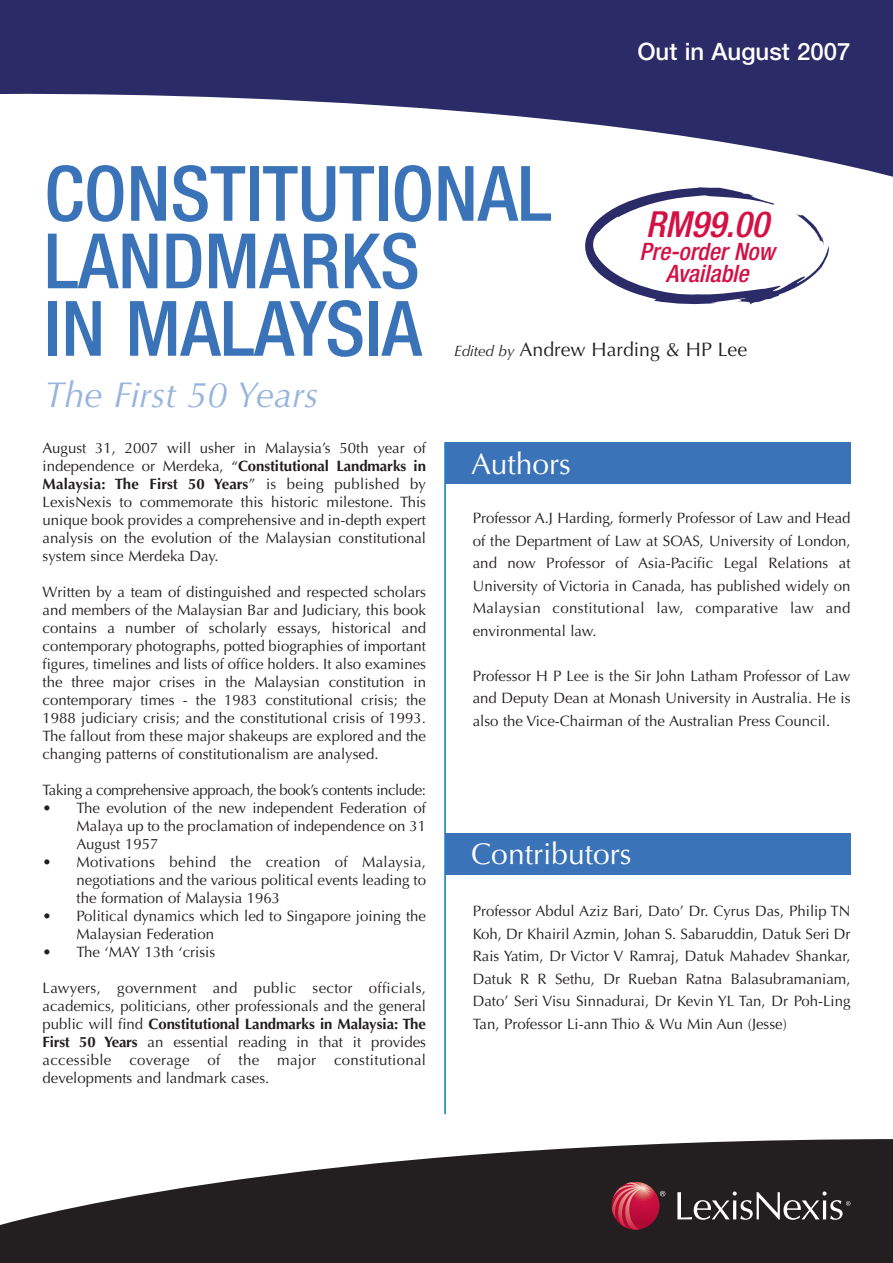
<style>
.page{position:relative;width:893px;height:1263px;background:#fff}
.page>*{position:absolute;margin:0;border:0;box-sizing:border-box;transform-origin:0 0}
.t1{font:500 condensed 76.5px/67.5px "Helvetica Neue";color:#3b73b9}
.t2{font:italic 36px "Optima";color:#96b4de}
.t3{font:italic 500 condensed 36px "Helvetica Neue";color:#d31145}
.t4{font:30px "Optima";color:#fff}
.t5{font:italic 500 condensed 24px/22.5px "Helvetica Neue";color:#d31145;text-align:center}
.t6{font:500 24px "Helvetica Neue";color:#fff}
.t7{font:19.5px "Optima";color:#231f20}
.t8{font:15px/18px "Optima";color:#231f20;text-align:justify}
.t9{font:15px "Optima";letter-spacing:-.03em;color:#231f20}
.s1{font-style:italic;font-size:15px}
.s2{font-weight:700}
</style>
<div class="page">
<svg style="left:0;top:0;width:893px;height:177px;fill:#2a2b67"></svg>
<svg style="left:0;top:1139px;width:893px;height:124px;fill:#231f20"></svg>
<svg style="left:612px;top:1182px;width:47px;height:48px"></svg>
<svg style="left:612px;top:1182px;width:39px;height:48px;background:#b1344b"></svg>
<svg style="left:660px;top:1191px;width:5px;height:5px"></svg>
<svg style="left:677px;top:1191px;width:173px;height:29px;background:#545152"></svg>
<svg style="left:585px;top:187px;width:244px;height:118px"></svg>
<hr style="left:444px;top:442px;width:2px;height:672px;background:#007dc5">
<div style="left:445px;top:442px;width:405px;height:42px;background:#3b73b9"></div>
<div style="left:445px;top:833px;width:405px;height:42px;background:#3b73b9"></div>
<h3 class="t6" style="left:637px;top:43px;width:215px">Out in August 2007</h3>
<h1 class="t1" style="left:44px;top:166px;width:509px">CONSTITUTIONAL<br>LANDMARKS<br>IN MALAYSIA</h1>
<h2 class="t2" style="left:44px;top:379px;width:275px">The First 50 Years</h2>
<h2 class="t3" style="left:646px;top:211px;width:131px">RM99.00</h2>
<h3 class="t5" style="left:640px;top:242px;width:141px">Pre-order Now<br>Available</h3>
<h3 class="t7" style="left:454px;top:340px;width:294px"><span class="s1">Edited by</span> Andrew Harding &amp; HP Lee</h3>
<p class="t8" style="left:43px;top:441px;width:385px">August 31, 2007 will usher in Malaysia’s 50th year of independence or Merdeka, “<span class="s2">Constitutional Landmarks in Malaysia: The First 50 Years</span>” is being published by LexisNexis to commemorate this historic milestone. This unique book provides a comprehensive and in-depth expert analysis on the evolution of the Malaysian constitutional system since Merdeka Day.</p>
<p class="t8" style="left:43px;top:585px;width:385px">Written by a team of distinguished and respected scholars and members of the Malaysian Bar and Judiciary, this book contains a number of scholarly essays, historical and contemporary photographs, potted biographies of important figures, timelines and lists of office holders. It also examines the three major crises in the Malaysian constitution in contemporary times - the 1983 constitutional crisis; the 1988 judiciary crisis; and the constitutional crisis of 1993.<br>The fallout from these major shakeups are explored and the changing patterns of constitutionalism are analysed.</p>
<p class="t9" style="left:43px;top:784px;width:385px">Taking a comprehensive approach, the book’s contents include:</p>
<p class="t8" style="left:77px;top:801px;width:351px;text-indent:-34px">• The evolution of the new independent Federation of Malaya up to the proclamation of independence on 31<br>August 1957</p>
<p class="t8" style="left:77px;top:855px;width:351px;text-indent:-34px">• Motivations behind the creation of Malaysia, negotiations and the various political events leading to the formation of Malaysia 1963</p>
<p class="t8" style="left:77px;top:909px;width:351px;text-indent:-34px">• Political dynamics which led to Singapore joining the<br>Malaysian Federation</p>
<p class="t8" style="left:43px;top:945px;width:174px">• The ‘MAY 13th ‘crisis</p>
<p class="t8" style="left:43px;top:981px;width:385px">Lawyers, government and public sector officials, academics, politicians, other professionals and the general public will find <span class="s2">Constitutional Landmarks in Malaysia: The First 50 Years</span> an essential reading in that it provides accessible coverage of the major constitutional developments and landmark cases.</p>
<h3 class="t4" style="left:471px;top:450px;width:101px">Authors</h3>
<p class="t8" style="left:473px;top:508px;width:379px;line-height:22.5px">Professor A.J Harding, formerly Professor of Law and Head of the Department of Law at SOAS, University of London, and now Professor of Asia-Pacific Legal Relations at University of Victoria in Canada, has published widely on Malaysian constitutional law, comparative law and environmental law.</p>
<p class="t8" style="left:473px;top:665px;width:379px;line-height:22.5px">Professor H P Lee is the Sir John Latham Professor of Law and Deputy Dean at Monash University in Australia. He is also the Vice-Chairman of the Australian Press Council.</p>
<h3 class="t4" style="left:471px;top:841px;width:162px">Contributors</h3>
<p class="t8" style="left:473px;top:901px;width:379px;line-height:22.5px">Professor Abdul Aziz Bari, Dato’ Dr. Cyrus Das, Philip TN Koh, Dr Khairil Azmin, Johan S. Sabaruddin, Datuk Seri Dr Rais Yatim, Dr Victor V Ramraj, Datuk Mahadev Shankar, Datuk R R Sethu, Dr Rueban Ratna Balasubramaniam, Dato’ Seri Visu Sinnadurai, Dr Kevin YL Tan, Dr Poh-Ling Tan, Professor Li-ann Thio &amp; Wu Min Aun (Jesse)</p>
</div>
